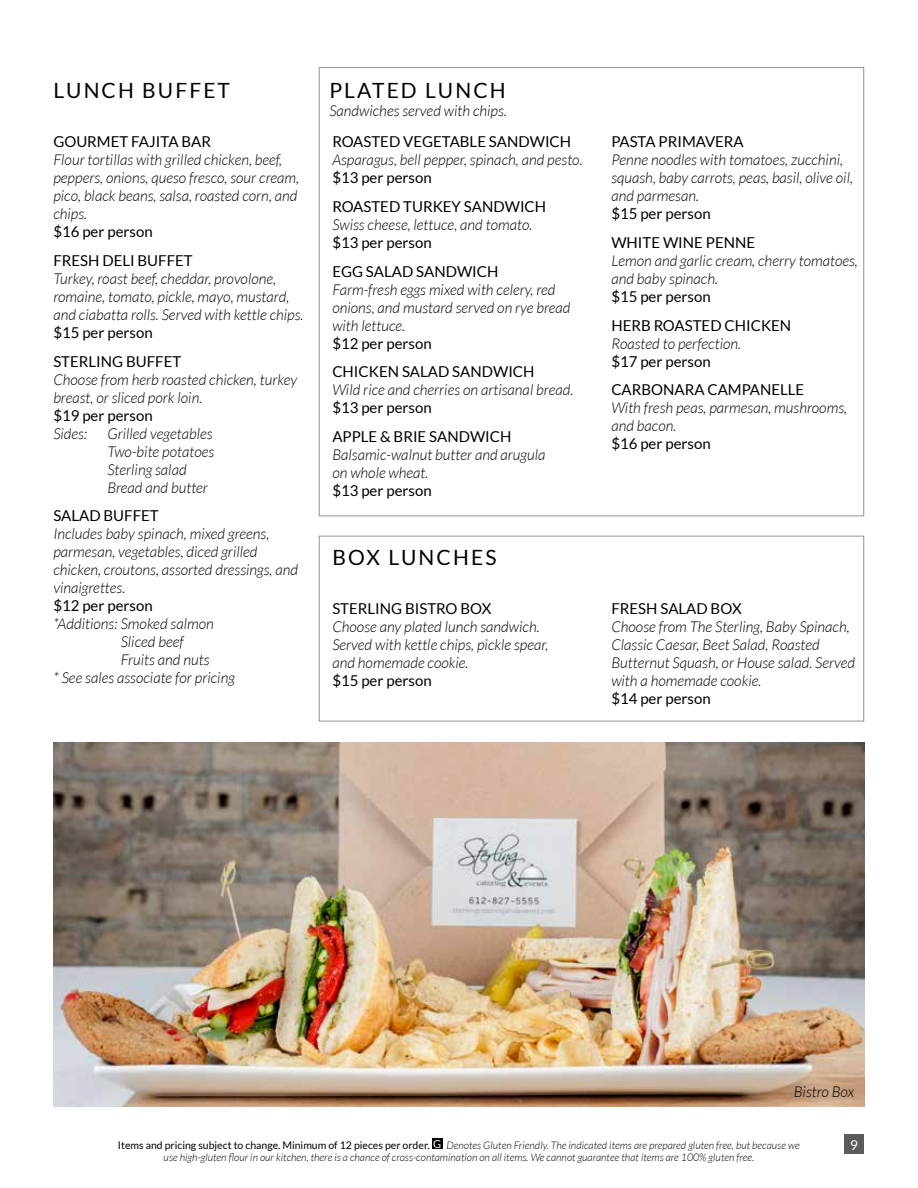
<style>
.page{position:relative;width:918px;height:1188px;background:#fff}
.page>*{position:absolute;margin:0;border:0;box-sizing:border-box;transform-origin:0 0}
.t1{font:21px "Lato";letter-spacing:.1em;color:#000}
.t2{font:italic 300 15px/18px "Lato";color:#000}
.t3{font:15px/28.8px "Lato";color:#000}
.t4{font:13.5px "Lato";color:#fff}
.t5{font:italic 300 10.5px "Lato";color:#000}
.s1{font-weight:400;font-style:normal}
.s2{font-weight:400;font-style:normal;font-size:10.95px;color:#fff}
</style>
<div class="page">
<div style="left:319px;top:536px;width:545px;height:185px;border:1px solid #939598"></div>
<div style="left:844px;top:1134px;width:20px;height:20px;background:#5a5b5d"></div>
<img style="left:53px;top:742px;width:812px;height:365px">
<div style="left:432px;top:1138px;width:10px;height:11px;background:#000"></div>
<h1 class="t1" style="left:53px;top:79px;width:178px">LUNCH BUFFET</h1>
<h1 class="t1" style="left:329px;top:79px;width:178px">PLATED LUNCH</h1>
<p class="t2" style="left:329px;top:102px;width:179px">Sandwiches served with chips.</p>
<p class="t3" style="left:53px;top:127px;width:159px">GOURMET FAJITA BAR</p>
<p class="t2" style="left:53px;top:151px;width:247px">Flour tortillas with grilled chicken, beef, peppers, onions, queso fresco, sour cream, pico, black beans, salsa, roasted corn, and chips.</p>
<p class="t3" style="left:53px;top:217px;width:141px">$16 per person<br>FRESH DELI BUFFET</p>
<p class="t2" style="left:53px;top:270px;width:252px">Turkey, roast beef, cheddar, provolone, romaine, tomato, pickle, mayo, mustard, and ciabatta rolls. Served with kettle chips.</p>
<p class="t3" style="left:53px;top:318px;width:129px">$15 per person<br>STERLING BUFFET</p>
<p class="t2" style="left:53px;top:371px;width:245px">Choose from herb roasted chicken, turkey breast, or sliced pork loin.</p>
<p class="t3" style="left:53px;top:401px;width:101px">$19 per person</p>
<p class="t2" style="left:53px;top:425px;width:35px">Sides:</p>
<p class="t2" style="left:107px;top:425px;width:108px">Grilled vegetables<br>Two-bite potatoes<br>Sterling salad<br>Bread and butter</p>
<p class="t3" style="left:53px;top:502px;width:107px">SALAD BUFFET</p>
<p class="t2" style="left:53px;top:526px;width:246px">Includes baby spinach, mixed greens, parmesan, vegetables, diced grilled chicken, croutons, assorted dressings, and vinaigrettes.</p>
<p class="t3" style="left:53px;top:592px;width:101px">$12 per person</p>
<p class="t2" style="left:53px;top:616px;width:162px">*Additions: Smoked salmon</p>
<p class="t2" style="left:121px;top:634px;width:64px">Sliced beef</p>
<p class="t2" style="left:121px;top:652px;width:90px">Fruits and nuts</p>
<p class="t2" style="left:53px;top:670px;width:183px">* See sales associate for pricing</p>
<p class="t3" style="left:332px;top:127px;width:240px">ROASTED VEGETABLE SANDWICH</p>
<p class="t2" style="left:332px;top:151px;width:252px">Asparagus, bell pepper, spinach, and pesto.</p>
<p class="t3" style="left:332px;top:163px;width:215px">$13 per person<br>ROASTED TURKEY SANDWICH</p>
<p class="t2" style="left:332px;top:216px;width:202px">Swiss cheese, lettuce, and tomato.</p>
<p class="t3" style="left:332px;top:228px;width:168px">$13 per person<br>EGG SALAD SANDWICH</p>
<p class="t2" style="left:332px;top:281px;width:240px">Farm-fresh eggs mixed with celery, red onions, and mustard served on rye bread with lettuce.</p>
<p class="t3" style="left:332px;top:329px;width:204px">$12 per person<br>CHICKEN SALAD SANDWICH</p>
<p class="t2" style="left:332px;top:382px;width:243px">Wild rice and cherries on artisanal bread.</p>
<p class="t3" style="left:332px;top:394px;width:181px">$13 per person<br>APPLE &amp; BRIE SANDWICH</p>
<p class="t2" style="left:332px;top:446px;width:215px">Balsamic-walnut butter and arugula on whole wheat.</p>
<p class="t3" style="left:332px;top:476px;width:101px">$13 per person</p>
<h1 class="t1" style="left:332px;top:545px;width:166px">BOX LUNCHES</h1>
<p class="t3" style="left:332px;top:594px;width:161px">STERLING BISTRO BOX</p>
<p class="t2" style="left:332px;top:618px;width:218px">Choose any plated lunch sandwich.<br>Served with kettle chips, pickle spear, and homemade cookie.</p>
<p class="t3" style="left:332px;top:666px;width:101px">$15 per person</p>
<p class="t3" style="left:611px;top:127px;width:134px">PASTA PRIMAVERA</p>
<p class="t2" style="left:611px;top:151px;width:243px">Penne noodles with tomatoes, zucchini, squash, baby carrots, peas, basil, olive oil, and parmesan.</p>
<p class="t3" style="left:611px;top:199px;width:145px">$15 per person<br>WHITE WINE PENNE</p>
<p class="t2" style="left:611px;top:252px;width:248px">Lemon and garlic cream, cherry tomatoes, and baby spinach.</p>
<p class="t3" style="left:611px;top:282px;width:181px">$15 per person<br>HERB ROASTED CHICKEN</p>
<p class="t2" style="left:611px;top:335px;width:131px">Roasted to perfection.</p>
<p class="t3" style="left:611px;top:347px;width:194px">$17 per person<br>CARBONARA CAMPANELLE</p>
<p class="t2" style="left:611px;top:400px;width:237px">With fresh peas, parmesan, mushrooms, and bacon.</p>
<p class="t3" style="left:611px;top:430px;width:101px">$16 per person</p>
<p class="t3" style="left:611px;top:594px;width:132px">FRESH SALAD BOX</p>
<p class="t2" style="left:611px;top:618px;width:245px">Choose from The Sterling, Baby Spinach, Classic Caesar, Beet Salad, Roasted Butternut Squash, or House salad. Served with a homemade cookie.</p>
<p class="t3" style="left:611px;top:684px;width:101px">$14 per person</p>
<p class="t2" style="left:794px;top:1083px;width:62px">Bistro Box</p>
<p class="t5" style="left:118px;top:1139px;width:683px"><span class="s1">Items and pricing subject to change. Minimum of 12 pieces per order.</span> <span class="s2">G</span> Denotes Gluten Friendly. The indicated items are prepared gluten free, but because we</p>
<p class="t4" style="left:850px;top:1137px;width:9px">9</p>
<p class="t5" style="left:164px;top:1151px;width:592px">use high-gluten flour in our kitchen, there is a chance of cross-contamination on all items. We cannot guarantee that items are 100% gluten free.</p>
</div>
